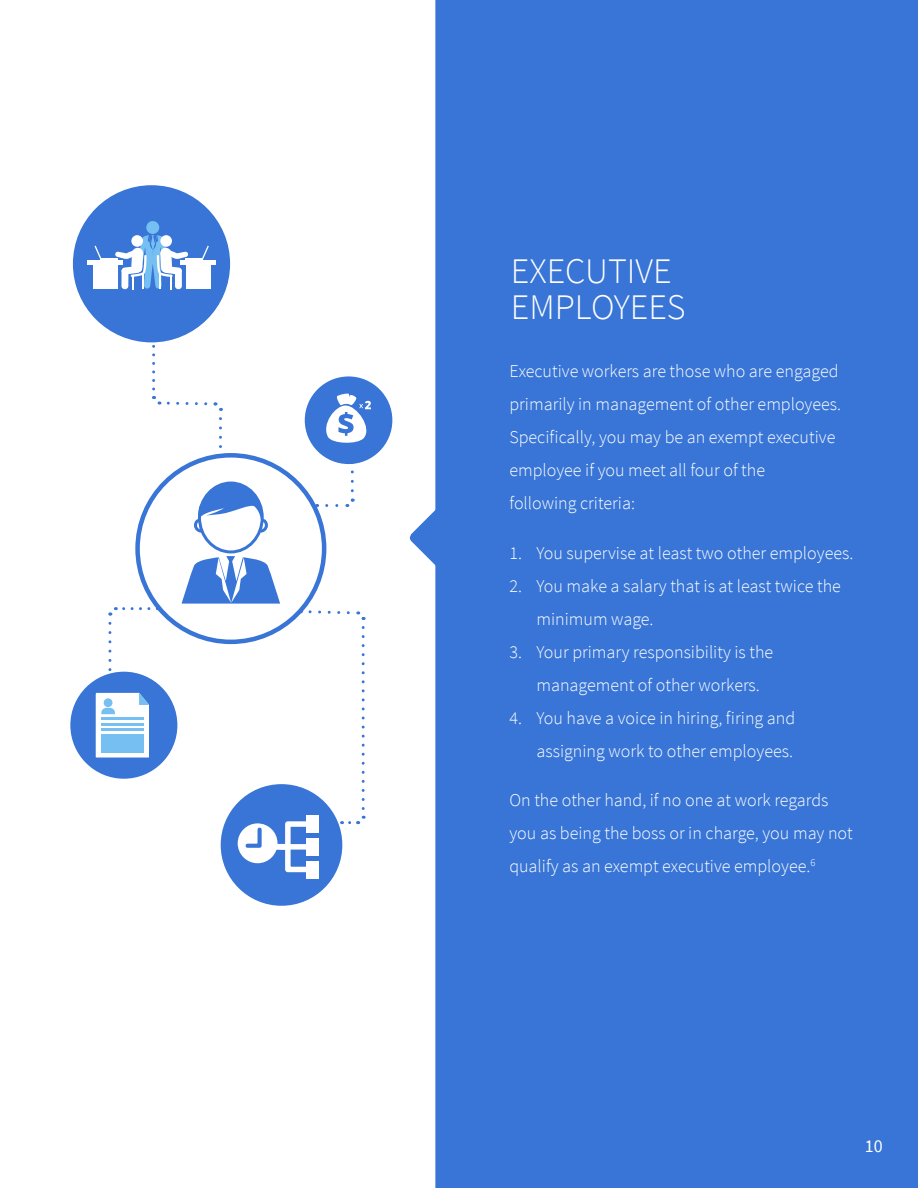
<style>
.page{position:relative;width:918px;height:1188px;background:#fff}
.page>*{position:absolute;margin:0;border:0;box-sizing:border-box;transform-origin:0 0}
.t1{font:300 36px/36px "Source Sans Pro";color:#fff}
.t2{font:300 18px/33px "Source Sans Pro";color:#fff}
.t3{font:18px "Source Sans Pro";color:#fff}
</style>
<div class="page">
<div style="left:435px;top:0;width:483px;height:1188px;background:#3875d6"></div>
<svg style="left:182px;top:556px;width:98px;height:48px"></svg>
<svg style="left:194px;top:481px;width:74px;height:53px"></svg>
<div style="left:135px;top:453px;width:191px;height:191px;border:5px solid #3875d6;border-radius:50%"></div>
<svg style="left:152px;top:396px;width:71px;height:51px"></svg>
<svg style="left:152px;top:342px;width:3px;height:47px"></svg>
<div style="left:73px;top:185px;width:157px;height:157px;background:#3875d6;border-radius:50%"></div>
<div style="left:305px;top:376px;width:87px;height:88px;background:#3875d6;border-radius:50%"></div>
<div style="left:70px;top:672px;width:107px;height:107px;background:#3875d6;border-radius:50%"></div>
<div style="left:221px;top:784px;width:121px;height:122px;background:#3875d6;border-radius:50%"></div>
<svg style="left:327px;top:498px;width:28px;height:9px"></svg>
<svg style="left:321px;top:393px;width:52px;height:98px"></svg>
<div style="left:238px;top:823px;width:40px;height:40px;background:#fff;border-radius:50%"></div>
<svg style="left:245px;top:821px;width:61px;height:51px"></svg>
<div style="left:306px;top:816px;width:12px;height:17px;background:#fff"></div>
<div style="left:306px;top:838px;width:12px;height:18px;background:#fff"></div>
<div style="left:306px;top:861px;width:12px;height:17px;background:#fff"></div>
<svg style="left:301px;top:609px;width:65px;height:11px"></svg>
<svg style="left:342px;top:628px;width:24px;height:197px"></svg>
<svg style="left:96px;top:693px;width:53px;height:65px;background:#ebf4fc"></svg>
<hr style="left:101px;top:717px;width:43px;height:3px;background:#75bff2">
<hr style="left:101px;top:723px;width:43px;height:3px;background:#75bff2">
<hr style="left:101px;top:728px;width:43px;height:3px;background:#75bff2">
<div style="left:101px;top:734px;width:43px;height:19px;background:#75bff2"></div>
<svg style="left:108px;top:607px;width:41px;height:9px"></svg>
<svg style="left:108px;top:623px;width:3px;height:51px"></svg>
<svg style="left:409px;top:494px;width:42px;height:87px"></svg>
<div style="left:146px;top:221px;width:13px;height:13px;background:#75bff2;border-radius:50%"></div>
<div style="left:88px;top:260px;width:35px;height:5px;background:#fff"></div>
<div style="left:93px;top:264px;width:25px;height:25px;background:#fff"></div>
<div style="left:180px;top:260px;width:36px;height:5px;background:#fff"></div>
<div style="left:186px;top:264px;width:25px;height:25px;background:#fff"></div>
<svg style="left:94px;top:235px;width:115px;height:54px"></svg>
<h1 class="t1" style="left:511px;top:256px;width:176px">EXECUTIVE<br>EMPLOYEES</h1>
<p class="t2" style="left:509px;top:356px;width:333px">Executive workers are those who are engaged primarily in management of other employees.<br>Specifically, you may be an exempt executive employee if you meet all four of the<br>following criteria:</p>
<p class="t2" style="left:509px;top:537px;width:345px">1. You supervise at least two other employees.</p>
<p class="t2" style="left:536px;top:570px;width:306px;text-indent:-27px">2. You make a salary that is at least twice the minimum wage.</p>
<p class="t2" style="left:536px;top:636px;width:238px;text-indent:-27px">3. Your primary responsibility is the management of other workers.</p>
<p class="t2" style="left:509px;top:702px;width:287px;text-align:right">4. You have a voice in hiring, firing and assigning work to other employees.</p>
<p class="t2" style="left:509px;top:784px;width:345px">On the other hand, if no one at work regards you as being the boss or in charge, you may not qualify as an exempt executive employee.<sup>6</sup></p>
<p class="t3" style="left:865px;top:1139px;width:19px">10</p>
</div>
